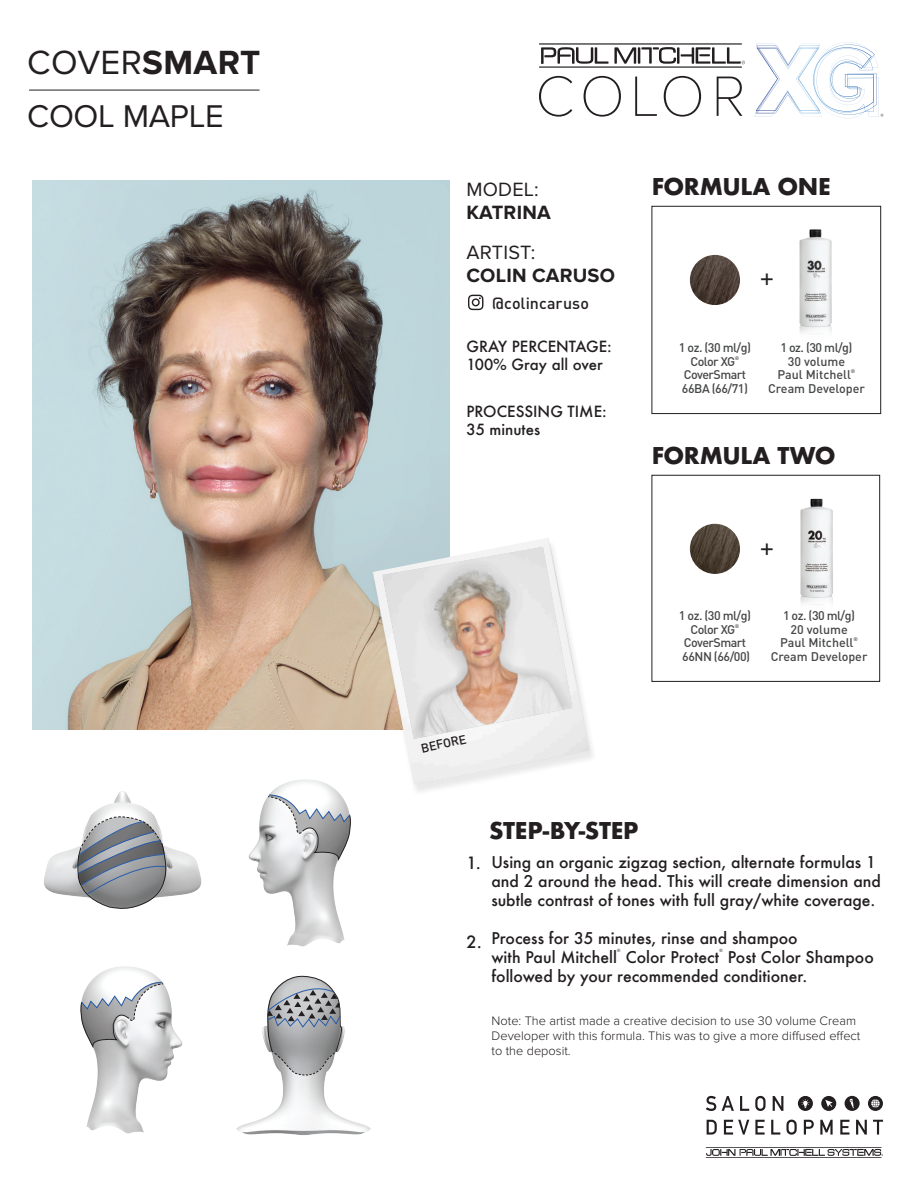
<style>
.page{position:relative;width:918px;height:1188px;background:#fff}
.page>*{position:absolute;margin:0;border:0;box-sizing:border-box;transform-origin:0 0}
.t1{font:34.8px "Proxima Nova";letter-spacing:.01em;color:#231f20}
.t2{font:32.7px "Proxima Nova";letter-spacing:-.01em;color:#231f20}
.Page_Title{font:22.8px "DIN Engschrift Std";color:#231f20}
.Page_Title-2{font:700 22.5px "Futura";letter-spacing:-.015em;color:#231f20}
.t3{font:700 19.95px/23.4px "Proxima Nova";letter-spacing:.01em;color:#231f20}
.t4{font:500 16.5px "Futura";color:#231f20}
.t5{font:500 16.05px "DIN";letter-spacing:.005em;color:#231f20}
.t6{font:500 15.75px/18.9px "Futura";color:#231f20}
.t7{font:500 15px/18px "Futura";color:#231f20}
.t8{font:300 12.75px/14.9px "Proxima Nova";color:#231f20}
.t9{font:500 12.45px "DIN";color:#454647}
.t10{font:500 12.45px "DIN";letter-spacing:-.02em;color:#454647}
.t11{font:500 12.45px/13.5px "DIN";letter-spacing:-.04em;color:#454647}
.t12{font:500 12.45px "DIN";color:#231f20}
.t13{font:500 5.25px "DIN";color:#454647}
.t14{font:500 4.5px "DIN";color:#454647}
.s1{font-weight:700}
.s2{font-weight:400}
</style>
<div class="page">
<img style="left:690px;top:255px;width:50px;height:50px;border-radius:25px">
<img style="left:690px;top:524px;width:50px;height:50px;border-radius:25px">
<img style="left:799px;top:229px;width:33px;height:105px">
<div style="left:652px;top:206px;width:229px;height:208px;border:1px solid #231f20"></div>
<div style="left:652px;top:475px;width:228px;height:207px;border:1px solid #231f20"></div>
<svg style="left:468px;top:295px;width:16px;height:15px"></svg>
<img style="left:33px;top:180px;width:417px;height:550px">
<img style="left:800px;top:498px;width:33px;height:107px">
<div style="left:370px;top:540px;width:228px;height:257px;background:#231f20;opacity:.1"></div>
<img style="left:373px;top:538px;width:217px;height:247px">
<img style="left:382px;top:547px;width:190px;height:192px">
<hr style="left:29px;top:90px;width:231px;height:1px;background:#231f20">
<svg style="left:754px;top:42px;width:129px;height:76px"></svg>
<svg style="left:539px;top:76px;width:33px;height:41px"></svg>
<svg style="left:584px;top:76px;width:37px;height:41px"></svg>
<svg style="left:635px;top:77px;width:22px;height:39px"></svg>
<svg style="left:664px;top:76px;width:37px;height:41px"></svg>
<svg style="left:717px;top:77px;width:25px;height:39px"></svg>
<hr style="left:539px;top:43px;width:203px;height:2px;background:#231f20">
<hr style="left:539px;top:66px;width:203px;height:2px;background:#231f20">
<svg style="left:541px;top:47px;width:204px;height:17px"></svg>
<hr style="left:706px;top:1147px;width:176px;height:1px;background:#231f20">
<hr style="left:706px;top:1157px;width:176px;height:1px;background:#231f20">
<svg style="left:706px;top:1149px;width:177px;height:7px"></svg>
<svg style="left:706px;top:1096px;width:10px;height:15px"></svg>
<svg style="left:722px;top:1096px;width:12px;height:15px"></svg>
<svg style="left:740px;top:1096px;width:9px;height:15px"></svg>
<svg style="left:755px;top:1096px;width:11px;height:15px"></svg>
<svg style="left:773px;top:1096px;width:10px;height:15px"></svg>
<svg style="left:707px;top:1120px;width:10px;height:15px"></svg>
<svg style="left:724px;top:1120px;width:25px;height:15px"></svg>
<svg style="left:755px;top:1120px;width:10px;height:15px"></svg>
<svg style="left:771px;top:1120px;width:9px;height:15px"></svg>
<svg style="left:786px;top:1120px;width:11px;height:15px"></svg>
<svg style="left:804px;top:1120px;width:10px;height:15px"></svg>
<svg style="left:820px;top:1120px;width:13px;height:15px"></svg>
<svg style="left:840px;top:1120px;width:9px;height:15px"></svg>
<svg style="left:856px;top:1120px;width:11px;height:15px"></svg>
<svg style="left:873px;top:1120px;width:10px;height:15px"></svg>
<svg style="left:821px;top:1096px;width:15px;height:15px"></svg>
<svg style="left:798px;top:1096px;width:15px;height:15px"></svg>
<svg style="left:868px;top:1096px;width:15px;height:15px"></svg>
<svg style="left:845px;top:1096px;width:15px;height:15px"></svg>
<img style="left:44px;top:791px;width:158px;height:106px">
<svg style="left:77px;top:816px;width:91px;height:93px;background:#989ba0"></svg>
<img style="left:248px;top:772px;width:143px;height:175px">
<svg style="left:267px;top:794px;width:85px;height:98px"></svg>
<img style="left:86px;top:966px;width:97px;height:168px">
<svg style="left:80px;top:981px;width:84px;height:98px"></svg>
<img style="left:236px;top:1026px;width:135px;height:109px">
<svg style="left:266px;top:975px;width:76px;height:102px"></svg>
<p class="t1" style="left:27px;top:42px;width:235px">COVER<span class="s1">SMART</span></p>
<p class="t2" style="left:27px;top:97px;width:198px">COOL MAPLE</p>
<p class="t3" style="left:466px;top:178px;width:86px"><span class="s2">MODEL:<br></span>KATRINA</p>
<p class="t3" style="left:466px;top:241px;width:150px"><span class="s2">ARTIST:<br></span>COLIN CARUSO</p>
<p class="t5" style="left:492px;top:293px;width:98px">@colincaruso</p>
<p class="t7" style="left:466px;top:338px;width:147px">GRAY PERCENTAGE:<br>100% Gray all over</p>
<p class="t7" style="left:466px;top:402px;width:142px">PROCESSING TIME:<br>35 minutes</p>
<p class="Page_Title-2" style="left:652px;top:170px;width:181px">FORMULA ONE</p>
<p class="Page_Title" style="left:760px;top:263px;width:15px">+</p>
<p class="t10" style="left:679px;top:340px;width:74px">1 oz. (30 ml/g)</p>
<p class="t10" style="left:690px;top:354px;width:46px">Color XG</p>
<p class="t13" style="left:735px;top:355px;width:6px">®</p>
<p class="t11" style="left:682px;top:368px;width:67px">CoverSmart<br>66BA (66/71)</p>
<p class="t10" style="left:780px;top:340px;width:74px">1 oz. (30 ml/g)</p>
<p class="t9" style="left:788px;top:354px;width:59px">30 volume</p>
<p class="t9" style="left:778px;top:367px;width:75px">Paul Mitchell</p>
<p class="t13" style="left:851px;top:368px;width:6px">®</p>
<p class="t9" style="left:768px;top:381px;width:98px">Cream Developer</p>
<p class="Page_Title-2" style="left:652px;top:439px;width:185px">FORMULA TWO</p>
<p class="t12" style="left:419px;top:741px;width:47px;rotate:-12deg">BEFORE</p>
<p class="Page_Title-2" style="left:489px;top:815px;width:151px">STEP-BY-STEP</p>
<p class="Page_Title" style="left:760px;top:533px;width:15px">+</p>
<p class="t10" style="left:679px;top:608px;width:74px">1 oz. (30 ml/g)</p>
<p class="t10" style="left:690px;top:621px;width:46px">Color XG</p>
<p class="t13" style="left:735px;top:623px;width:6px">®</p>
<p class="t11" style="left:682px;top:636px;width:69px">CoverSmart<br>66NN (66/00)</p>
<p class="t10" style="left:783px;top:608px;width:74px">1 oz. (30 ml/g)</p>
<p class="t9" style="left:790px;top:621px;width:59px">20 volume</p>
<p class="t9" style="left:780px;top:635px;width:75px">Paul Mitchell</p>
<p class="t13" style="left:854px;top:636px;width:6px">®</p>
<p class="t9" style="left:771px;top:648px;width:98px">Cream Developer</p>
<p class="t4" style="left:466px;top:851px;width:16px">1.</p>
<p class="t4" style="left:466px;top:931px;width:17px">2.</p>
<p class="t6" style="left:491px;top:853px;width:391px">Using an organic zigzag section, alternate formulas 1 and 2 around the head. This will create dimension and subtle contrast of tones with full gray/white coverage.</p>
<p class="t6" style="left:491px;top:928px;width:308px">Process for 35 minutes, rinse and shampoo with Paul Mitchell</p>
<p class="t14" style="left:617px;top:948px;width:5px">®</p>
<p class="t6" style="left:626px;top:947px;width:95px">Color Protect</p>
<p class="t14" style="left:719px;top:948px;width:5px">®</p>
<p class="t6" style="left:491px;top:947px;width:384px;text-indent:237px">Post Color Shampoo followed by your recommended conditioner.</p>
<p class="t8" style="left:492px;top:1014px;width:370px">Note: The artist made a creative decision to use 30 volume Cream<br>Developer with this formula. This was to give a more diffused effect to the deposit.</p>
</div>
